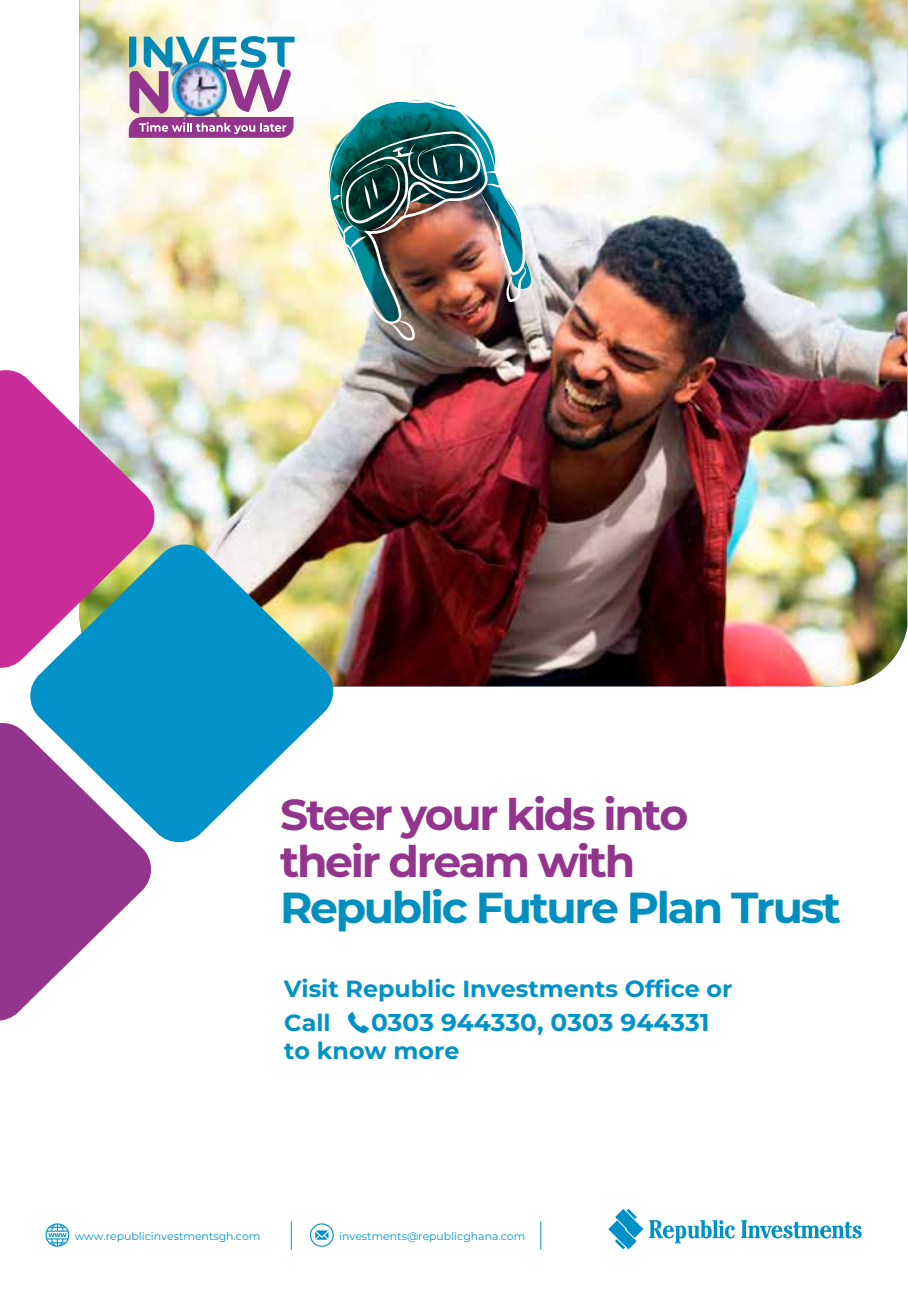
<style>
.page{position:relative;width:908px;height:1292px;background:#fff}
.page>*{position:absolute;margin:0;border:0;box-sizing:border-box;transform-origin:0 0}
.t1{font:700 43.4px/46px "Montserrat";letter-spacing:-.055em;color:#93358d}
.t2{font:700 43.4px "Montserrat";letter-spacing:-.055em;color:#008fbf}
.t3{font:26px "Titillium Light Upright";color:#008fbe}
.t4{font:700 24.4px "Montserrat";color:#0092c8}
.t5{font:700 23.4px/34px "Montserrat";color:#0092c8}
.t6{font:10.8px "Montserrat";color:#0094ca}
</style>
<div class="page">
<img style="left:79px;top:0;width:827px;height:686px">
<img style="left:328px;top:99px;width:203px;height:242px">
<svg style="left:0;top:367px;width:157px;height:301px;background:#ce68aa"></svg>
<svg style="left:27px;top:541px;width:309px;height:302px;fill:#0092c8"></svg>
<svg style="left:0;top:720px;width:154px;height:301px"></svg>
<svg style="left:291px;top:1221px;width:1px;height:28px"></svg>
<svg style="left:540px;top:1221px;width:1px;height:28px"></svg>
<svg style="left:45px;top:1223px;width:24px;height:23px"></svg>
<svg style="left:310px;top:1223px;width:23px;height:23px"></svg>
<svg style="left:608px;top:1209px;width:35px;height:40px"></svg>
<svg style="left:649px;top:1220px;width:85px;height:23px"></svg>
<svg style="left:741px;top:1220px;width:120px;height:18px"></svg>
<svg style="left:129px;top:36px;width:165px;height:102px"></svg>
<img style="left:169px;top:59px;width:61px;height:62px">
<svg style="left:348px;top:1012px;width:21px;height:21px"></svg>
<h1 class="t1" style="left:280px;top:791px;width:409px">Steer your kids into their dream with</h1>
<h1 class="t2" style="left:280px;top:878px;width:562px">Republic Future Plan Trust</h1>
<h3 class="t5" style="left:284px;top:970px;width:450px">Visit Republic Investments Office or<br>Call</h3>
<h3 class="t4" style="left:371px;top:1005px;width:340px">0303 944330, 0303 944331</h3>
<h3 class="t5" style="left:284px;top:1032px;width:177px">to know more</h3>
<p class="t6" style="left:75px;top:1228px;width:187px">www.republicinvestmentsgh.com</p>
<p class="t6" style="left:339px;top:1228px;width:188px">investments@republicghana.com</p>
<h2 class="t3" style="left:87px;top:1221px;width:16px">2</h2>
</div>
